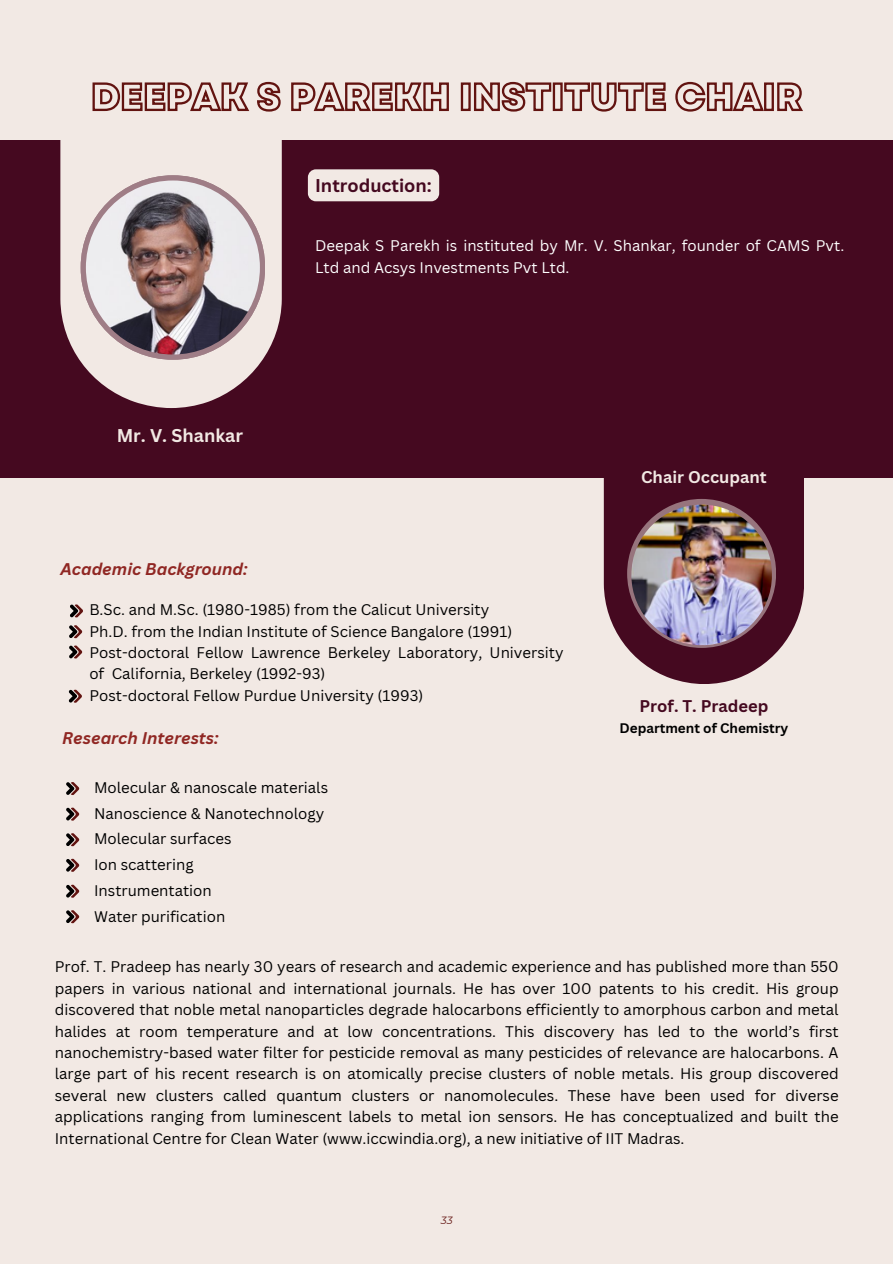
<style>
.page{position:relative;width:893px;height:1264px;background:#fff}
.page>*{position:absolute;margin:0;border:0;box-sizing:border-box;transform-origin:0 0}
.t1{font:700 18px "Canva Sans";color:#450920}
.t2{font:700 18px "Canva Sans";color:#f2e9e4}
.t3{font:italic 700 16.5px "Canva Sans";color:#902723}
.t4{font:700 16.5px "Canva Sans";color:#450920}
.t5{font:700 16.5px "Canva Sans";color:#f2e9e4}
.t6{font:15px/21.3px "Canva Sans";color:#000}
.t7{font:15px/21.3px "Canva Sans";color:#fff}
.t8{font:700 13.5px "Canva Sans";color:#000}
.t9{font:italic 10.5px "Montserrat";color:#621310}
</style>
<div class="page">
<div style="left:0;top:0;width:892px;height:1263px;background:#f2e9e4"></div>
<div style="left:0;top:140px;width:892px;height:337px;background:#450920"></div>
<svg style="left:60px;top:140px;width:222px;height:268px;fill:#f2e9e4"></svg>
<svg style="left:81px;top:175px;width:184px;height:184px;background:#d8c8c7"></svg>
<img style="left:86px;top:180px;width:174px;height:174px;border-radius:50%">
<svg style="left:603px;top:477px;width:201px;height:206px;fill:#450920"></svg>
<svg style="left:627px;top:499px;width:148px;height:148px;background:#5d283b"></svg>
<img style="left:631px;top:504px;width:140px;height:141px;border-radius:50%">
<svg style="left:70px;top:604px;width:13px;height:13px"></svg>
<svg style="left:66px;top:782px;width:13px;height:13px"></svg>
<svg style="left:66px;top:807px;width:13px;height:13px"></svg>
<svg style="left:66px;top:833px;width:13px;height:13px"></svg>
<svg style="left:66px;top:858px;width:13px;height:14px"></svg>
<svg style="left:66px;top:884px;width:13px;height:14px"></svg>
<svg style="left:69px;top:625px;width:13px;height:13px"></svg>
<svg style="left:69px;top:645px;width:13px;height:13px"></svg>
<svg style="left:69px;top:689px;width:13px;height:14px"></svg>
<svg style="left:66px;top:910px;width:13px;height:13px"></svg>
<svg style="left:92px;top:81px;width:711px;height:31px"></svg>
<div style="left:308px;top:169px;width:131px;height:32px;background:#f2e9e4;border-radius:8px"></div>
<h2 class="t1" style="left:315px;top:173px;width:118px">Introduction:</h2>
<p class="t2" style="left:117px;top:423px;width:128px">Mr. V. Shankar</p>
<p class="t3" style="left:60px;top:557px;width:189px">Academic Background:</p>
<p class="t7" style="left:315px;top:235px;width:530px">Deepak S Parekh is instituted by Mr. V. Shankar, founder of CAMS Pvt.<br>Ltd and Acsys Investments Pvt Ltd.</p>
<p class="t5" style="left:641px;top:465px;width:127px">Chair Occupant</p>
<p class="t6" style="left:89px;top:598px;width:401px">B.Sc. and M.Sc. (1980-1985) from the Calicut University</p>
<p class="t6" style="left:89px;top:620px;width:424px">Ph.D. from the Indian Institute of Science Bangalore (1991)</p>
<p class="t6" style="left:89px;top:641px;width:475px">Post-doctoral Fellow Lawrence Berkeley Laboratory, University of California, Berkeley (1992-93)</p>
<p class="t6" style="left:89px;top:684px;width:335px">Post-doctoral Fellow Purdue University (1993)</p>
<p class="t3" style="left:62px;top:726px;width:158px">Research Interests:</p>
<h2 class="t6" style="left:94px;top:776px;width:235px">Molecular &amp; nanoscale materials</h2>
<p class="t6" style="left:94px;top:802px;width:231px">Nanoscience &amp; Nanotechnology</p>
<h2 class="t6" style="left:94px;top:828px;width:139px">Molecular surfaces</h2>
<h2 class="t6" style="left:94px;top:853px;width:101px">Ion scattering</h2>
<p class="t6" style="left:94px;top:879px;width:119px">Instrumentation</p>
<h2 class="t6" style="left:94px;top:905px;width:133px">Water purification</h2>
<p class="t4" style="left:639px;top:694px;width:130px">Prof. T. Pradeep</p>
<p class="t8" style="left:619px;top:718px;width:170px">Department of Chemistry</p>
<p class="t6" style="left:55px;top:955px;width:785px;text-align:justify">Prof. T. Pradeep has nearly 30 years of research and academic experience and has published more than 550 papers in various national and international journals. He has over 100 patents to his credit. His group discovered that noble metal nanoparticles degrade halocarbons efficiently to amorphous carbon and metal halides at room temperature and at low concentrations. This discovery has led to the world’s first nanochemistry-based water filter for pesticide removal as many pesticides of relevance are halocarbons. A large part of his recent research is on atomically precise clusters of noble metals. His group discovered several new clusters called quantum clusters or nanomolecules. These have been used for diverse applications ranging from luminescent labels to metal ion sensors. He has conceptualized and built the International Centre for Clean Water (www.iccwindia.org), a new initiative of IIT Madras.</p>
<p class="t9" style="left:441px;top:1213px;width:13px">33</p>
</div>
